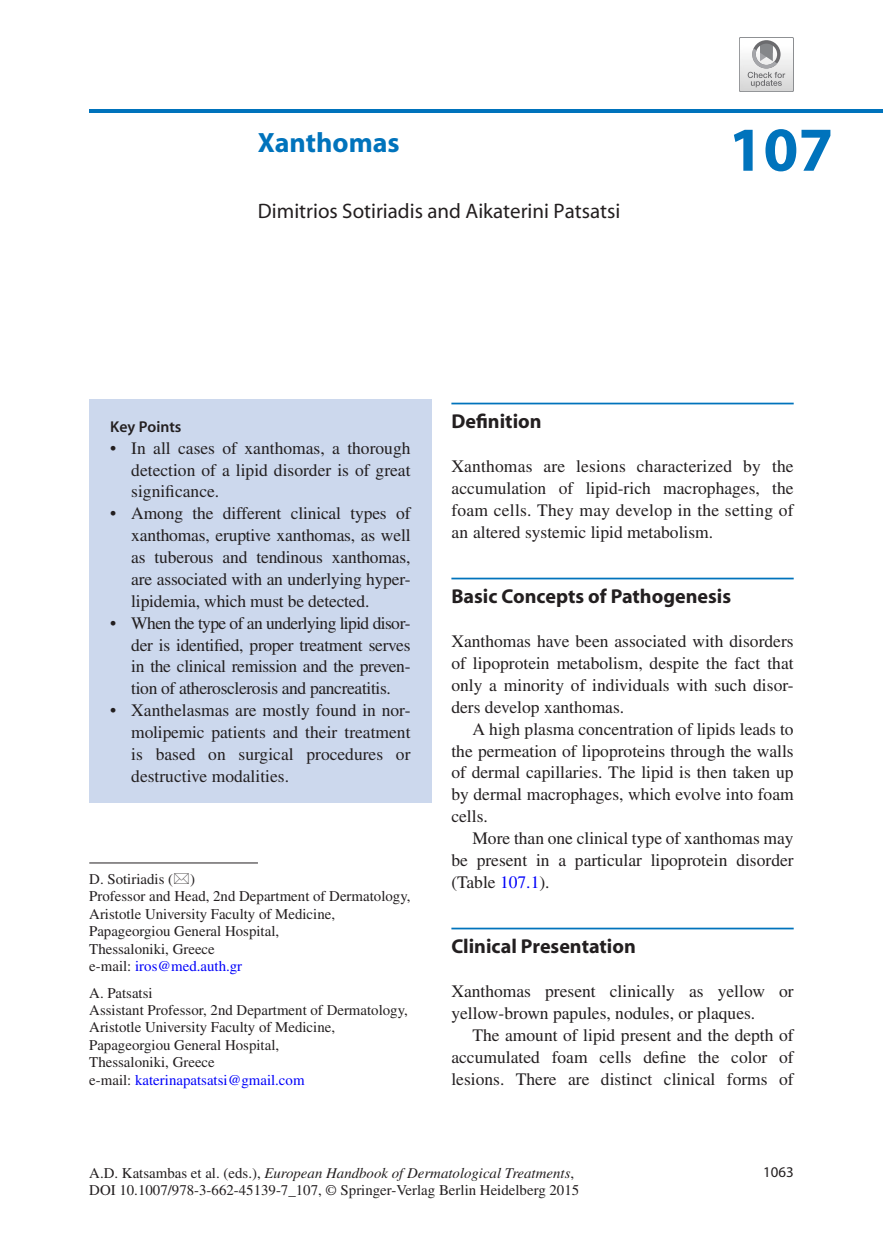
<style>
.page{position:relative;width:883px;height:1260px;background:#fff}
.page>*{position:absolute;margin:0;border:0;box-sizing:border-box;transform-origin:0 0}
.t1{font:700 63px "Wygldm Qbcnxc Myriad";color:#0073bc}
.t2{font:700 28px "Wygldm Qbcnxc Myriad";color:#0073bc}
.t3{font:21px "Ndgxth Pvmrqg Myriad";color:#231f20}
.t4{font:700 20.12px "Wygldm Qbcnxc Myriad";color:#231f20}
.t5{font:17.5px/21.9px "Qjkvpf Whrtsj Times";color:#231f20;text-align:justify}
.t6{font:600 15.75px "Fvvhcf Vvmphf Myriad";color:#231f20}
.t7{font:14.88px/17.5px "Qjkvpf Whrtsj Times";color:#231f20}
.t8{font:14.88px "Yjgtkj Dynxfp Times";color:#231f20}
.t9{font:italic 14.88px "Rsvndx Srqklr Times";color:#231f20}
.t10{font:14.88px "Pxksnq Stqpkj Myriad";color:#231f20}
.s1{color:#0000fa}
.s2{font-family:"Yjgtkj Dynxfp Times";font-style:normal}
</style>
<div class="page">
<img style="left:741px;top:57px;width:51px;height:33px">
<div style="left:739px;top:37px;width:55px;height:55px;border:1px solid #8c8e91"></div>
<svg style="left:748px;top:40px;width:37px;height:47px"></svg>
<hr style="left:89px;top:109px;width:794px;height:3px;background:#0073bc">
<hr style="left:451px;top:403px;width:343px;height:1px;background:#0073bc">
<hr style="left:451px;top:578px;width:343px;height:1px;background:#0073bc">
<hr style="left:451px;top:928px;width:343px;height:1px;background:#0073bc">
<hr style="left:89px;top:863px;width:169px;height:1px;background:#231f20">
<div style="left:89px;top:399px;width:343px;height:404px;background:#ccd8ed"></div>
<h2 class="t2" style="left:258px;top:128px;width:143px">Xanthomas</h2>
<p class="t3" style="left:258px;top:200px;width:364px">Dimitrios Sotiriadis and Aikaterini Patsatsi</p>
<h1 class="t1" style="left:728px;top:117px;width:106px">107</h1>
<p class="t6" style="left:110px;top:419px;width:73px">Key Points</p>
<p class="t5" style="left:131px;top:437px;width:281px;text-indent:-21px">• In all cases of xanthomas, a thorough detection of a lipid disorder is of great significance.</p>
<p class="t5" style="left:131px;top:502px;width:281px;text-indent:-21px">• Among the different clinical types of xanthomas, eruptive xanthomas, as well as tuberous and tendinous xanthomas, are associated with an underlying hyper&shy;lipidemia, which must be detected.</p>
<p class="t5" style="left:131px;top:612px;width:281px;text-indent:-21px">• When the type of an underlying lipid disor&shy;der is identified, proper treatment serves in the clinical remission and the preven&shy;tion of atherosclerosis and pancreatitis.</p>
<p class="t5" style="left:131px;top:699px;width:281px;text-indent:-21px">• Xanthelasmas are mostly found in nor&shy;molipemic patients and their treatment is based on surgical procedures or destructive modalities.</p>
<p class="t7" style="left:89px;top:870px;width:323px">D. Sotiriadis ( )<br>Professor and Head, 2nd Department of Dermatology,<br>Aristotle University Faculty of Medicine,<br>Papageorgiou General Hospital,<br>Thessaloniki, Greece<br>e-mail: <span class="s1">iros@med.auth.gr</span></p>
<p class="t7" style="left:89px;top:984px;width:320px">A. Patsatsi<br>Assistant Professor, 2nd Department of Dermatology, Aristotle University Faculty of Medicine, Papageorgiou General Hospital,<br>Thessaloniki, Greece<br>e-mail: <span class="s1">katerinapatsatsi@gmail.com</span></p>
<p class="t4" style="left:451px;top:411px;width:92px">Definition</p>
<p class="t5" style="left:451px;top:455px;width:344px">Xanthomas are lesions characterized by the accumulation of lipid-rich macrophages, the foam cells. They may develop in the setting of an altered systemic lipid metabolism.</p>
<p class="t4" style="left:451px;top:586px;width:281px">Basic Concepts of Pathogenesis</p>
<p class="t5" style="left:451px;top:630px;width:344px">Xanthomas have been associated with disorders of lipoprotein metabolism, despite the fact that only a minority of individuals with such disor&shy;ders develop xanthomas.</p>
<p class="t5" style="left:451px;top:718px;width:344px;text-indent:21px">A high plasma concentration of lipids leads to the permeation of lipoproteins through the walls of dermal capillaries. The lipid is then taken up by dermal macrophages, which evolve into foam cells.</p>
<p class="t5" style="left:451px;top:827px;width:344px;text-indent:21px">More than one clinical type of xanthomas may be present in a particular lipoprotein disorder (Table <span class="s1">107.1</span>).</p>
<p class="t4" style="left:451px;top:936px;width:186px">Clinical Presentation</p>
<p class="t5" style="left:451px;top:980px;width:344px">Xanthomas present clinically as yellow or yellow-brown papules, nodules, or plaques.</p>
<p class="t5" style="left:451px;top:1024px;width:344px;text-indent:21px">The amount of lipid present and the depth of accumulated foam cells define the color of lesions. There are distinct clinical forms of</p>
<p class="t9" style="left:89px;top:1165px;width:486px"><span class="s2">A.D. Katsambas et al. (eds.),</span> European Handbook of Dermatological Treatments<span class="s2">,</span></p>
<p class="t10" style="left:763px;top:1165px;width:32px">1063</p>
<p class="t8" style="left:89px;top:1182px;width:491px">DOI 10.1007/978-3-662-45139-7_107, © Springer-Verlag Berlin Heidelberg 2015</p>
</div>
